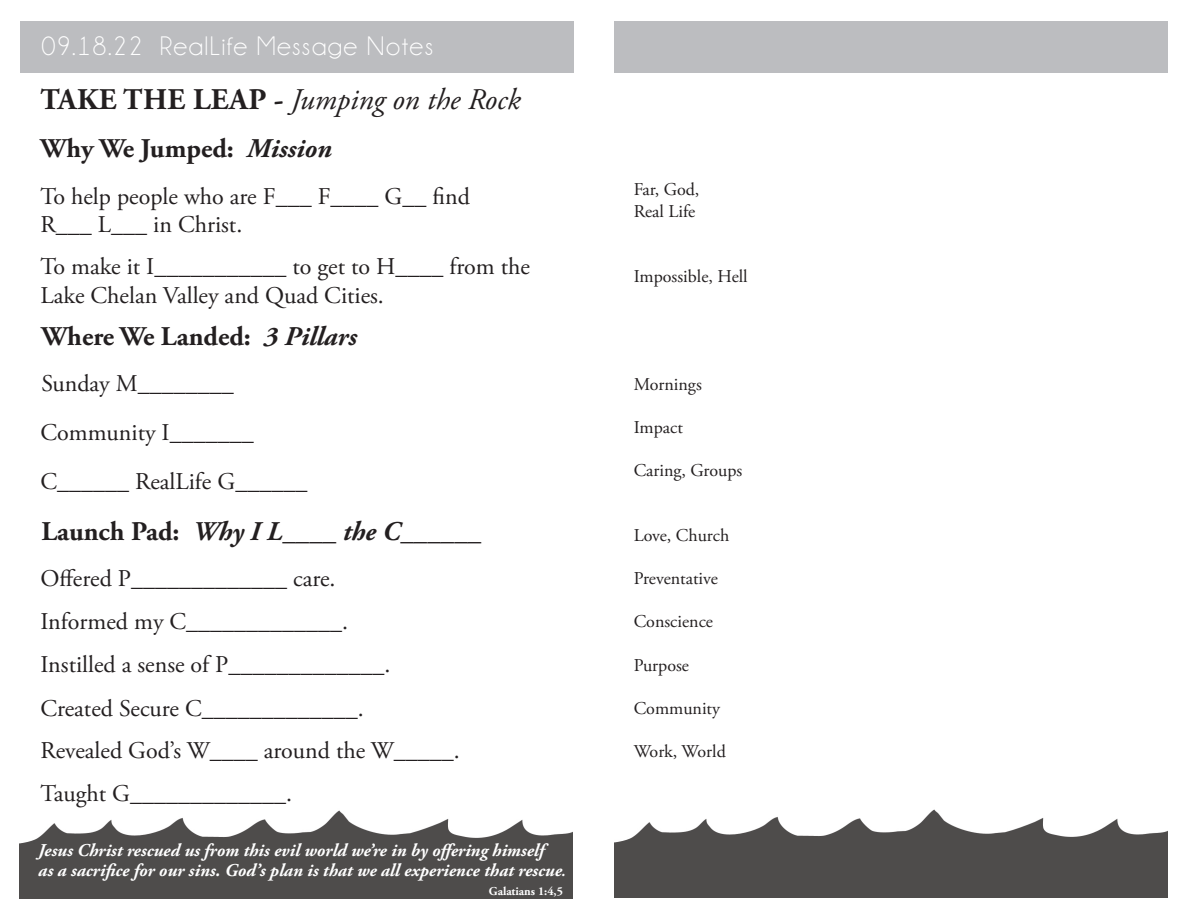
<style>
.page{position:relative;width:1188px;height:918px;background:#fff}
.page>*{position:absolute;margin:0;border:0;box-sizing:border-box;transform-origin:0 0}
.t1{font:italic 30px "Adobe Garamond Pro";color:#231f20}
.t2{font:700 27px "Adobe Garamond Pro";color:#231f20}
.t3{font:italic 700 27px "Adobe Garamond Pro";color:#231f20}
.t4{font:27px "Champagne&Limousines";letter-spacing:.05em;color:#fff}
.t5{font:24px/28.5px "Adobe Garamond Pro";color:#231f20}
.t6{font:italic 700 18px "Adobe Garamond Pro";color:#fff}
.t7{font:18px "Adobe Garamond Pro";color:#231f20}
.t8{font:700 12px "Adobe Garamond Pro";color:#fff}
.s1{font-weight:700;font-style:normal}
.s2{font-style:italic}
.s3{font-style:normal}
.s4{font-size:15px}
</style>
<div class="page">
<img style="left:20px;top:810px;width:553px;height:88px">
<div style="left:614px;top:21px;width:553px;height:52px;background:#bcbdc0"></div>
<div style="left:20px;top:21px;width:554px;height:52px;background:#bcbdc0"></div>
<img style="left:614px;top:809px;width:554px;height:89px">
<p class="t4" style="left:41px;top:33px;width:393px">09.18.22 RealLife Message Notes</p>
<p class="t1" style="left:40px;top:81px;width:482px"><span class="s1">TAKE THE LEAP -</span> Jumping on the Rock</p>
<p class="t2" style="left:40px;top:133px;width:293px">Why We Jumped: <span class="s2">Mission</span></p>
<p class="t5" style="left:40px;top:183px;width:431px">To help people who are F___ F____ G__ find</p>
<p class="t5" style="left:40px;top:211px;width:203px">R___ L___ in Christ.</p>
<p class="t5" style="left:40px;top:253px;width:491px">To make it I___________ to get to H____ from the<br>Lake Chelan Valley and Quad Cities.</p>
<p class="t2" style="left:41px;top:321px;width:317px">Where We Landed: <span class="s2">3 Pillars</span></p>
<p class="t5" style="left:41px;top:370px;width:194px">Sunday M________</p>
<p class="t5" style="left:40px;top:419px;width:215px">Community I_______</p>
<p class="t5" style="left:40px;top:468px;width:268px">C______ RealLife G______</p>
<p class="t3" style="left:41px;top:516px;width:442px"><span class="s3">Launch Pad:</span> Why I L____ the C______</p>
<p class="t5" style="left:40px;top:565px;width:297px">Offered P_____________ care.</p>
<p class="t5" style="left:40px;top:608px;width:309px">Informed my C_____________.</p>
<p class="t5" style="left:40px;top:651px;width:351px">Instilled a sense of P_____________.</p>
<p class="t5" style="left:40px;top:695px;width:325px">Created Secure C_____________.</p>
<p class="t5" style="left:40px;top:737px;width:421px">Revealed God’s W____ around the W_____.</p>
<p class="t5" style="left:40px;top:780px;width:253px">Taught G_____________.</p>
<p class="t6" style="left:38px;top:840px;width:508px">Jesus Christ rescued us from this evil world we’re in by offering himself</p>
<p class="t6" style="left:38px;top:859px;width:529px">as a sacrifice for our sins. God’s plan is that we all experience that rescue<span class="s4">.</span></p>
<p class="t8" style="left:489px;top:884px;width:76px">Galatians 1:4,5</p>
<p class="t7" style="left:634px;top:179px;width:67px">Far, God,</p>
<p class="t7" style="left:634px;top:201px;width:63px">Real Life</p>
<p class="t7" style="left:634px;top:265px;width:115px">Impossible, Hell</p>
<p class="t7" style="left:634px;top:373px;width:70px">Mornings</p>
<p class="t7" style="left:634px;top:417px;width:51px">Impact</p>
<p class="t7" style="left:634px;top:460px;width:110px">Caring, Groups</p>
<p class="t7" style="left:634px;top:525px;width:97px">Love, Church</p>
<p class="t7" style="left:634px;top:568px;width:86px">Preventative</p>
<p class="t7" style="left:634px;top:611px;width:81px">Conscience</p>
<p class="t7" style="left:634px;top:654px;width:57px">Purpose</p>
<p class="t7" style="left:634px;top:697px;width:88px">Community</p>
<p class="t7" style="left:634px;top:741px;width:94px">Work, World</p>
</div>
